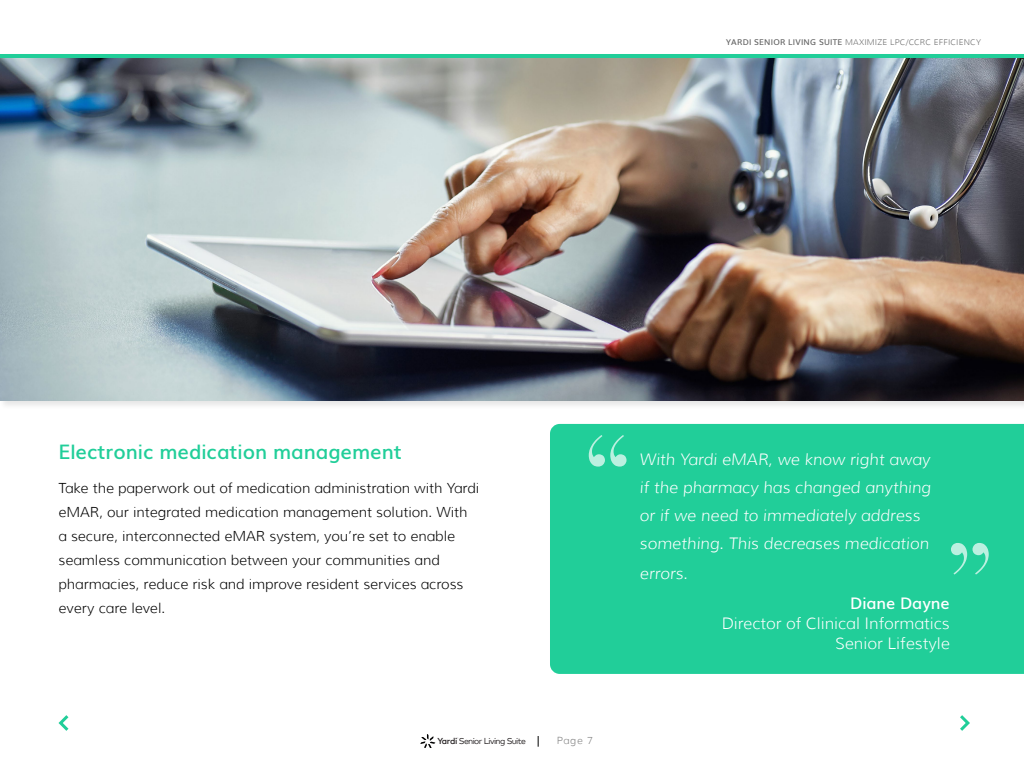
<style>
.page{position:relative;width:1024px;height:768px;background:#fff}
.page>*{position:absolute;margin:0;border:0;box-sizing:border-box;transform-origin:0 0}
.t1{font:600 20px "Muli";color:#21ce99}
.t2{font:italic 300 16px/28px "Muli";color:#fff}
.t3{font:300 16px/20px "Muli";color:#fff;text-align:right}
.t4{font:600 16px "Muli";color:#fff}
.t5{font:300 14px/24px "Muli";color:#000}
.t6{font:300 10px "Muli";color:#808080}
.t7{font:8.6px "Mark Offc Pro";letter-spacing:-.075em;color:#231f20}
.t8{font:300 8px "Muli";letter-spacing:.03em;color:#666}
.t9{font:100 3.4px "Mark Offc Pro";color:#231f20}
.s1{font-weight:600}
.s2{font-weight:500}
</style>
<div class="page">
<div style="left:550px;top:424px;width:474px;height:250px;background:#21ce99"></div>
<div style="left:0;top:53px;width:1024px;height:357px;background:#f4f4f4"></div>
<img style="left:0;top:58px;width:1024px;height:343px">
<svg style="left:58px;top:715px;width:11px;height:16px"></svg>
<svg style="left:960px;top:715px;width:10px;height:16px"></svg>
<svg style="left:589px;top:435px;width:38px;height:32px"></svg>
<svg style="left:951px;top:543px;width:38px;height:32px"></svg>
<hr style="left:0;top:54px;width:1024px;height:4px;background:#21ce99">
<svg style="left:420px;top:735px;width:15px;height:13px"></svg>
<p class="t8" style="left:726px;top:37px;width:256px"><span class="s1">YARDI SENIOR LIVING SUITE</span> MAXIMIZE LPC/CCRC EFFICIENCY</p>
<h1 class="t1" style="left:58px;top:436px;width:345px">Electronic medication management</h1>
<p class="t5" style="left:58px;top:477px;width:422px">Take the paperwork out of medication administration with Yardi eMAR, our integrated medication management solution. With a secure, interconnected eMAR system, you’re set to enable seamless communication between your communities and pharmacies, reduce risk and improve resident services across every care level.</p>
<p class="t7" style="left:438px;top:734px;width:90px"><span class="s2">Yardi</span> Senior Living Suite</p>
<p class="t6" style="left:557px;top:735px;width:37px">Page 7</p>
<p class="t9" style="left:457px;top:737px;width:3px">®</p>
<p class="t2" style="left:640px;top:445px;width:293px">With Yardi eMAR, we know right away if the pharmacy has changed anything or if we need to immediately address something. This decreases medication</p>
<p class="t2" style="left:640px;top:559px;width:50px">errors.</p>
<p class="t4" style="left:850px;top:590px;width:101px">Diane Dayne</p>
<p class="t3" style="left:722px;top:613px;width:230px">Director of Clinical Informatics<br>Senior Lifestyle</p>
</div>
